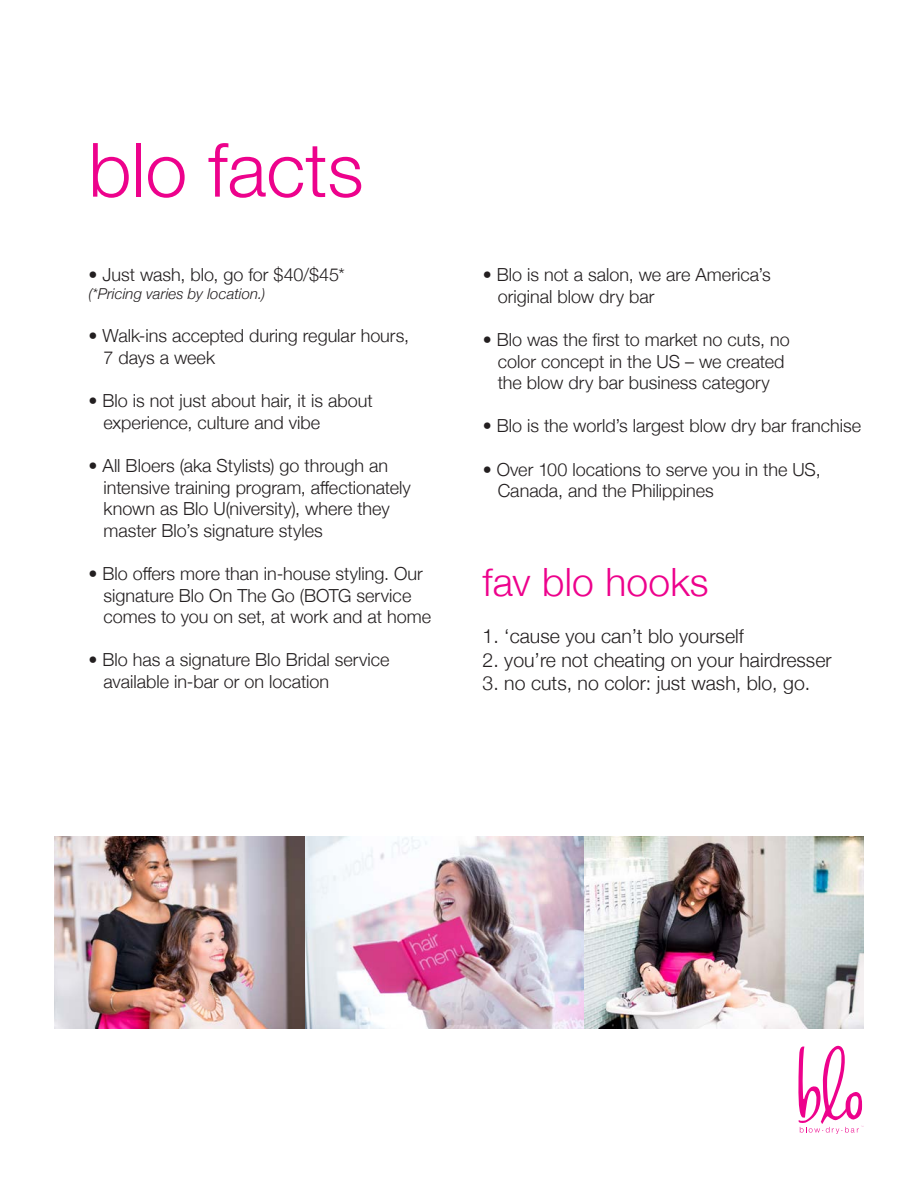
<style>
.page{position:relative;width:918px;height:1188px;background:#fff}
.page>*{position:absolute;margin:0;border:0;box-sizing:border-box;transform-origin:0 0}
.t1{font:300 75px "Helvetica Neue LT Std";color:#ed028c}
.t2{font:300 39px "Helvetica Neue";letter-spacing:.005em;color:#ed028c}
.t3{font:300 19.5px "Helvetica Neue";color:#231f20}
.t4{font:300 18px/21.6px "Helvetica Neue";color:#231f20}
.t5{font:italic 300 15px "Helvetica Neue";letter-spacing:.005em;color:#231f20}
</style>
<div class="page">
<img style="left:54px;top:837px;width:252px;height:191px">
<img style="left:306px;top:837px;width:558px;height:191px">
<svg style="left:798px;top:1046px;width:65px;height:88px"></svg>
<h1 class="t1" style="left:89px;top:124px;width:277px">blo facts</h1>
<p class="t4" style="left:89px;top:263px;width:258px">• Just wash, blo, go for $40/$45*</p>
<p class="t5" style="left:89px;top:282px;width:178px">(*Pricing varies by location.)</p>
<p class="t4" style="left:104px;top:324px;width:307px;text-indent:-15px">• Walk-ins accepted during regular hours,<br>7 days a week</p>
<p class="t4" style="left:104px;top:389px;width:271px;text-indent:-15px">• Blo is not just about hair, it is about experience, culture and vibe</p>
<p class="t4" style="left:104px;top:453px;width:309px;text-indent:-15px">• All Bloers (aka Stylists) go through an intensive training program, affectionately known as Blo U(niversity), where they master Blo’s signature styles</p>
<p class="t4" style="left:104px;top:561px;width:329px;text-indent:-15px">• Blo offers more than in-house styling. Our signature Blo On The Go (BOTG service comes to you on set, at work and at home</p>
<p class="t4" style="left:104px;top:648px;width:287px;text-indent:-15px">• Blo has a signature Blo Bridal service available in-bar or on location</p>
<p class="t4" style="left:498px;top:263px;width:275px;text-indent:-15px">• Blo is not a salon, we are America’s original blow dry bar</p>
<p class="t4" style="left:483px;top:327px;width:309px;text-align:center">• Blo was the first to market no cuts, no color concept in the US – we created the blow dry bar business category</p>
<p class="t4" style="left:483px;top:414px;width:380px">• Blo is the world’s largest blow dry bar franchise</p>
<p class="t4" style="left:498px;top:457px;width:324px;text-indent:-15px">• Over 100 locations to serve you in the US,<br>Canada, and the Philippines</p>
<h2 class="t2" style="left:483px;top:551px;width:228px">fav blo hooks</h2>
<p class="t3" style="left:483px;top:620px;width:263px">1. ‘cause you can’t blo yourself</p>
<p class="t3" style="left:483px;top:644px;width:350px">2. you’re not cheating on your hairdresser</p>
<p class="t3" style="left:483px;top:667px;width:329px">3. no cuts, no color: just wash, blo, go.</p>
</div>
